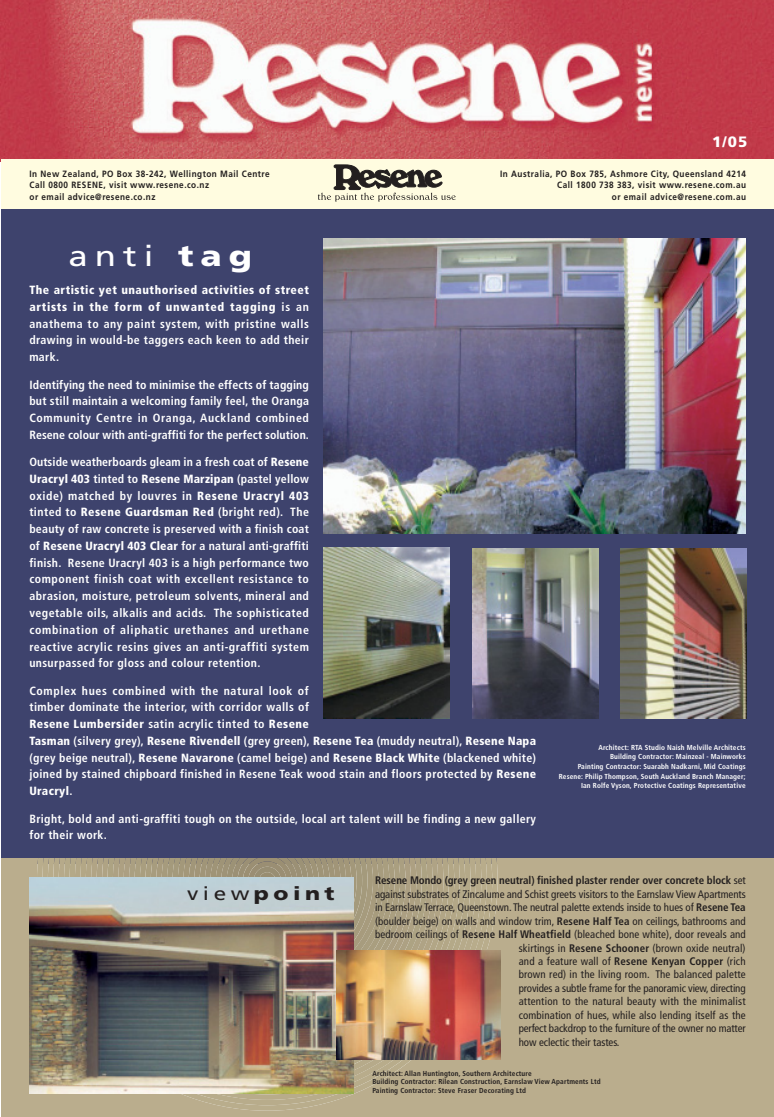
<style>
.page{position:relative;width:774px;height:1117px;background:#fff}
.page>*{position:absolute;margin:0;border:0;box-sizing:border-box;transform-origin:0 0}
.t1{font:29.12px "Frutiger";color:#fff;scale:1.2 1}
.t2{font:900 18.75px "Frutiger";letter-spacing:.2em;color:#231f1f;scale:1.2 1}
.t3{font:900 15px "Frutiger";color:#fff}
.t4{font:700 condensed 11.88px/16.8px "Frutiger";letter-spacing:.03em;color:#fff;text-align:justify}
.t5{font:condensed 11px "Frutiger";letter-spacing:.005em;color:#231f1f}
.t6{font:700 condensed 11px "Frutiger";letter-spacing:-.005em;color:#231f1f}
.t7{font:condensed 11px "Frutiger";letter-spacing:-.015em;color:#231f1f}
.t8{font:700 9.12px/11.6px "Frutiger";letter-spacing:.06em;color:#231f1f;scale:.9 1}
.t9{font:700 condensed 7.25px/9.6px "Frutiger";letter-spacing:.02em;color:#fff;text-align:right}
.t10{font:700 condensed 7.25px/8.8px "Frutiger";letter-spacing:.02em;color:#231f1f}
.s1{font-weight:900}
.s2{font-weight:400}
.s3{font-weight:700}
</style>
<div class="page">
<div style="left:1px;top:208px;width:773px;height:656px;background:#3e436d"></div>
<img style="left:1px;top:0;width:773px;height:159px">
<div style="left:1px;top:159px;width:773px;height:49px;background:#fffce0"></div>
<svg style="left:318px;top:164px;width:138px;height:37px"></svg>
<img style="left:620px;top:548px;width:126px;height:170px">
<img style="left:323px;top:548px;width:126px;height:170px">
<img style="left:472px;top:548px;width:126px;height:170px">
<img style="left:323px;top:238px;width:422px;height:295px">
<div style="left:1px;top:858px;width:773px;height:258px;background:#baad8d"></div>
<div style="left:32px;top:858px;width:471px;height:257px;background:#baad8d"></div>
<div style="left:37px;top:858px;width:460px;height:252px;background:#baad8d"></div>
<div style="left:42px;top:858px;width:450px;height:247px;background:#baad8d"></div>
<svg style="left:48px;top:858px;width:439px;height:241px;background:#b5a98a"></svg>
<svg style="left:151px;top:858px;width:233px;height:92px;background:#a3987d"></svg>
<img style="left:29px;top:876px;width:324px;height:217px">
<img style="left:337px;top:950px;width:164px;height:109px">
<p class="t3" style="left:712px;top:136px;width:37px">1/05</p>
<p class="t8" style="left:30px;top:168px;width:268px">In New Zealand, PO Box 38-242, Wellington Mail Centre<br>Call 0800 RESENE, visit www.resene.co.nz<br>or email advice@resene.co.nz</p>
<p class="t8" style="left:500px;top:168px;width:275px;text-align:right">In Australia, PO Box 785, Ashmore City, Queensland 4214<br>Call 1800 738 383, visit www.resene.com.au<br>or email advice@resene.com.au</p>
<h1 class="t1" style="left:68px;top:244px;width:155px">anti <span class="s1">tag</span></h1>
<p class="t4" style="left:29px;top:282px;width:281px"><span class="s1">The artistic yet unauthorised activities of street artists in the form of unwanted tagging</span> is an anathema to any paint system, with pristine walls drawing in would-be taggers each keen to add their mark.</p>
<p class="t4" style="left:29px;top:377px;width:281px">Identifying the need to minimise the effects of tagging but still maintain a welcoming family feel, the Oranga Community Centre in Oranga, Auckland combined Resene colour with anti-graffiti for the perfect solution.</p>
<p class="t4" style="left:29px;top:454px;width:281px">Outside weatherboards gleam in a fresh coat of <span class="s1">Resene Uracryl 403</span> tinted to <span class="s1">Resene Marzipan</span> (pastel yellow oxide) matched by louvres in <span class="s1">Resene Uracryl 403 </span>tinted to <span class="s1">Resene Guardsman Red</span> (bright red). The beauty of raw concrete is preserved with a finish coat of <span class="s1">Resene Uracryl 403 Clear</span> for a natural anti-graffiti finish. Resene Uracryl 403 is a high performance two component finish coat with excellent resistance to abrasion, moisture, petroleum solvents, mineral and vegetable oils, alkalis and acids. The sophisticated combination of aliphatic urethanes and urethane reactive acrylic resins gives an anti-graffiti system unsurpassed for gloss and colour retention.</p>
<p class="t4" style="left:29px;top:683px;width:508px;text-align:left">Complex hues combined with the natural look of<br>timber dominate the interior, with corridor walls of<br><span class="s1">Resene Lumbersider</span> satin acrylic tinted to <span class="s1">Resene<br>Tasman</span> (silvery grey), <span class="s1">Resene Rivendell</span> (grey green), <span class="s1">Resene Tea</span> (muddy neutral), <span class="s1">Resene Napa </span>(grey beige neutral), <span class="s1">Resene Navarone</span> (camel beige) and <span class="s1">Resene Black White</span> (blackened white) joined by stained chipboard finished in Resene Teak wood stain and floors protected by <span class="s1">Resene Uracryl</span>.</p>
<p class="t4" style="left:29px;top:810px;width:508px">Bright, bold and anti-graffiti tough on the outside, local art talent will be finding a new gallery for their work.</p>
<p class="t9" style="left:559px;top:742px;width:188px">Architect: RTA Studio Naish Melville Architects<br>Building Contractor: Mainzeal - Mainworks<br>Painting Contractor: Suarabh Nadkarni, Mid Coatings Resene: Philip Thompson, South Auckland Branch Manager; Ian Rolfe Vyson, Protective Coatings Representative</p>
<h2 class="t2" style="left:187px;top:885px;width:124px"><span class="s2">view</span>point</h2>
<p class="t6" style="left:375px;top:876px;width:372px">Resene Mondo (grey green neutral) finished plaster render over concrete block <span class="s2">set</span></p>
<p class="t5" style="left:375px;top:889px;width:372px">against substrates of Zincalume and Schist greets visitors to the Earnslaw View Apartments</p>
<p class="t5" style="left:375px;top:902px;width:372px">in Earnslaw Terrace, Queenstown. The neutral palette extends inside to hues of <span class="s3">Resene Tea</span></p>
<p class="t5" style="left:375px;top:916px;width:372px">(boulder beige) on walls and window trim, <span class="s3">Resene Half Tea</span> on ceilings, bathrooms and</p>
<p class="t5" style="left:375px;top:929px;width:372px">bedroom ceilings of <span class="s3">Resene Half Wheatfield</span> (bleached bone white), door reveals and</p>
<p class="t5" style="left:519px;top:943px;width:228px">skirtings in <span class="s3">Resene Schooner</span> (brown oxide neutral)</p>
<p class="t5" style="left:519px;top:956px;width:228px">and a feature wall of <span class="s3">Resene Kenyan Copper</span> (rich</p>
<p class="t5" style="left:519px;top:970px;width:228px">brown red) in the living room. The balanced palette</p>
<p class="t7" style="left:519px;top:983px;width:228px">provides a subtle frame for the panoramic view, directing</p>
<p class="t5" style="left:519px;top:996px;width:228px">attention to the natural beauty with the minimalist</p>
<p class="t5" style="left:519px;top:1010px;width:228px">combination of hues, while also lending itself as the</p>
<p class="t5" style="left:519px;top:1023px;width:228px">perfect backdrop to the furniture of the owner no matter</p>
<p class="t5" style="left:519px;top:1037px;width:102px">how eclectic their tastes.</p>
<p class="t10" style="left:372px;top:1069px;width:230px">Architect: Allan Huntington, Southern Architecture<br>Building Contractor: Rilean Construction, Earnslaw View Apartments Ltd<br>Painting Contractor: Steve Fraser Decorating Ltd</p>
</div>
